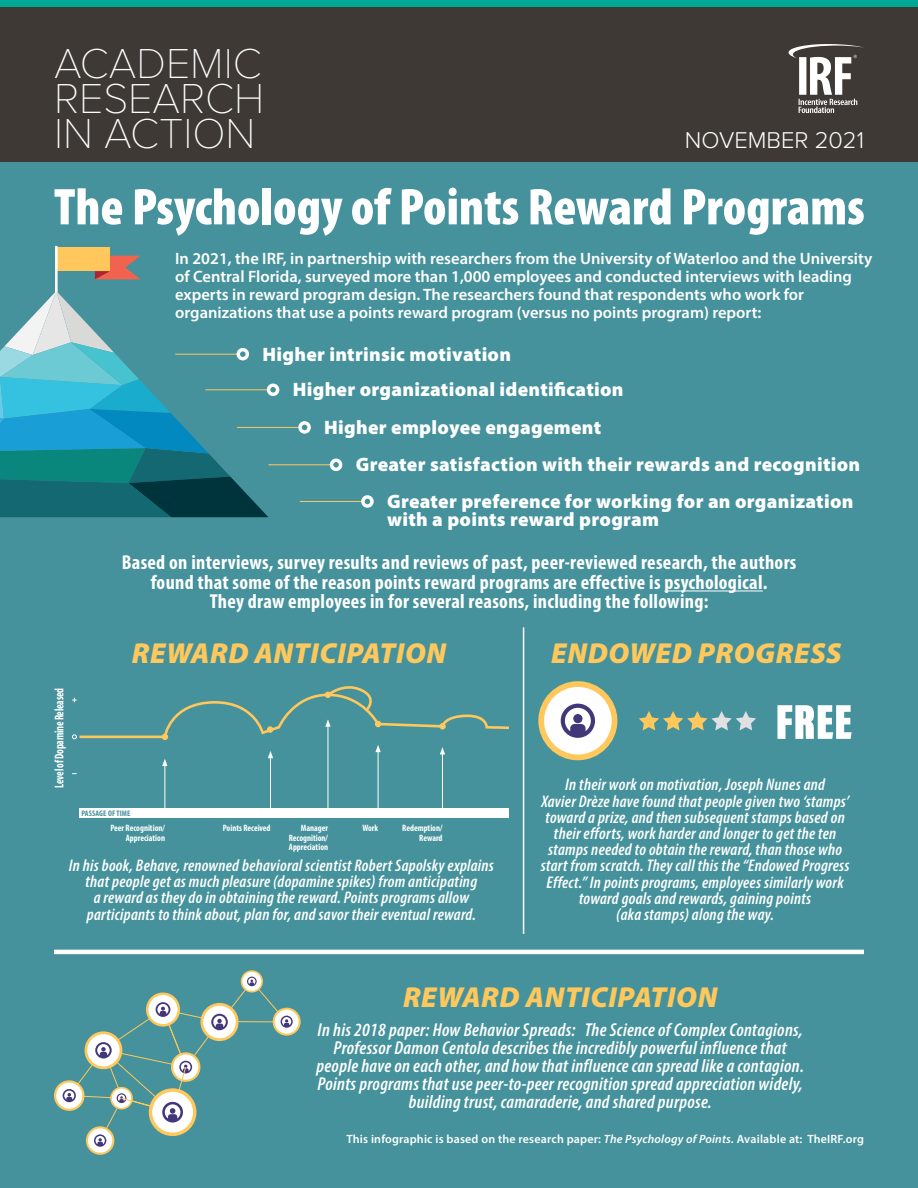
<style>
.page{position:relative;width:918px;height:1188px;background:#45929c}
.page>*{position:absolute;margin:0;border:0;box-sizing:border-box;transform-origin:0 0}
.t1{font:900 condensed 52.2px "Myriad Pro";color:#fff}
.t2{font:900 50.55px "Acumin Pro Extra Cond";color:#fff}
.t3{font:100 43.35px/34.8px "Proxima Nova T";color:#fff;text-align:justify}
.t4{font:italic 900 28.95px "Myriad Pro";letter-spacing:.02em;color:#ffc85c}
.t5{font:300 23.7px "Proxima Nova";color:#fff}
.t6{font:700 condensed 20.25px/19.5px "Myriad Pro";letter-spacing:.015em;color:#fff;text-align:center}
.t7{font:900 19.5px/35.7px "Myriad Pro";letter-spacing:.015em;color:#fff}
.t8{font:italic 600 condensed 18.75px/18px "Myriad Pro";letter-spacing:.015em;color:#fff;text-align:center}
.t9{font:italic 600 condensed 16.95px/16.2px "Myriad Pro";letter-spacing:.015em;color:#fff;text-align:center}
.t10{font:600 16.5px/18px "Myriad Pro";color:#fff}
.t11{font:700 condensed 12.75px "Myriad Pro";letter-spacing:-.02em;color:#fff;scale:.85 1}
.t12{font:600 12px "Myriad Pro";letter-spacing:.015em;color:#fff}
.t13{font:700 condensed 9.3px/9.3px "Myriad Pro";color:#fff;text-align:right;scale:.95 1}
.t14{font:700 condensed 8.1px "Myriad Pro";letter-spacing:.02em;color:#46929c}
.s1{font-style:italic}
</style>
<div class="page">
<div style="left:0;top:0;width:918px;height:162px;background:#3e3935"></div>
<div style="left:0;top:0;width:918px;height:7px;background:#00a996"></div>
<svg style="left:789px;top:44px;width:74px;height:69px"></svg>
<hr style="left:664px;top:590px;width:99px;height:1px;background:#fff">
<svg style="left:0;top:246px;width:268px;height:271px"></svg>
<hr style="left:165px;top:764px;width:1px;height:53px;background:#fff">
<hr style="left:270px;top:756px;width:1px;height:61px;background:#fff">
<hr style="left:328px;top:725px;width:1px;height:92px;background:#fff">
<hr style="left:378px;top:750px;width:1px;height:67px;background:#fff">
<hr style="left:442px;top:753px;width:1px;height:64px;background:#fff">
<div style="left:79px;top:809px;width:430px;height:9px;background:#fff"></div>
<svg style="left:72px;top:686px;width:437px;height:80px"></svg>
<hr style="left:175px;top:354px;width:63px;height:1px;background:#ffc85c">
<div style="left:237px;top:348px;width:12px;height:12px;border:3px solid #fff;border-radius:50%"></div>
<hr style="left:205px;top:390px;width:64px;height:1px;background:#ffc85c">
<div style="left:267px;top:384px;width:12px;height:12px;border:3px solid #fff;border-radius:50%"></div>
<hr style="left:237px;top:427px;width:63px;height:1px;background:#ffc85c">
<div style="left:298px;top:421px;width:13px;height:13px;border:3px solid #fff;border-radius:50%"></div>
<hr style="left:300px;top:501px;width:63px;height:1px;background:#ffc85c">
<div style="left:361px;top:495px;width:13px;height:13px;border:3px solid #fff;border-radius:50%"></div>
<hr style="left:268px;top:465px;width:64px;height:1px;background:#ffc85c">
<div style="left:330px;top:459px;width:12px;height:12px;border:3px solid #fff;border-radius:50%"></div>
<hr style="left:523px;top:627px;width:1px;height:307px;background:#fff">
<svg style="left:87px;top:1127px;width:26px;height:27px"></svg>
<div style="left:86px;top:1126px;width:28px;height:29px;border:2px solid #ffc85c;border-radius:50%"></div>
<svg style="left:55px;top:1081px;width:28px;height:29px"></svg>
<div style="left:54px;top:1080px;width:31px;height:31px;border:2px solid #ffc85c;border-radius:50%"></div>
<svg style="left:242px;top:971px;width:20px;height:21px"></svg>
<div style="left:241px;top:970px;width:22px;height:23px;border:2px solid #ffc85c;border-radius:50%"></div>
<svg style="left:274px;top:1009px;width:26px;height:26px"></svg>
<div style="left:273px;top:1008px;width:28px;height:28px;border:2px solid #ffc85c;border-radius:50%"></div>
<svg style="left:63px;top:977px;width:230px;height:170px"></svg>
<hr style="left:54px;top:950px;width:810px;height:4px;background:#fff">
<svg style="left:541px;top:684px;width:74px;height:73px;fill:#fff"></svg>
<div style="left:538px;top:681px;width:79px;height:79px;border:6px solid #ffc85c;border-radius:50%"></div>
<svg style="left:561px;top:704px;width:34px;height:34px"></svg>
<svg style="left:639px;top:711px;width:117px;height:19px"></svg>
<h3 class="t3" style="left:54px;top:44px;width:212px">ACADEMIC RESEARCH IN ACTION</h3>
<h3 class="t5" style="left:685px;top:122px;width:181px">NOVEMBER 2021</h3>
<h1 class="t1" style="left:54px;top:174px;width:812px">The Psychology of Points Reward Programs</h1>
<p class="t10" style="left:175px;top:249px;width:699px">In 2021, the IRF, in partnership with researchers from the University of Waterloo and the University of Central Florida, surveyed more than 1,000 employees and conducted interviews with leading experts in reward program design. The researchers found that respondents who work for organizations that use a points reward program (versus no points program) report:</p>
<p class="t7" style="left:293px;top:335px;width:332px;text-indent:-30px">Higher intrinsic motivation<br>Higher organizational identification</p>
<p class="t7" style="left:324px;top:409px;width:278px">Higher employee engagement</p>
<p class="t7" style="left:356px;top:446px;width:506px">Greater satisfaction with their rewards and recognition</p>
<p class="t7" style="left:387px;top:492px;width:468px;line-height:18px">Greater preference for working for an organization with a points reward program</p>
<p class="t6" style="left:122px;top:553px;width:676px">Based on interviews, survey results and reviews of past, peer-reviewed research, the authors found that some of the reason points reward programs are effective is psychological.<br>They draw employees in for several reasons, including the following:</p>
<p class="t11" style="left:51px;top:788px;width:119px;rotate:-90deg">Level of Dopamine Released</p>
<h3 class="t4" style="left:132px;top:634px;width:316px">REWARD ANTICIPATION</h3>
<p class="t14" style="left:81px;top:808px;width:51px">PASSAGE OF TIME</p>
<p class="t13" style="left:110px;top:823px;width:59px">Peer Recognition/<br>Appreciation</p>
<p class="t13" style="left:223px;top:823px;width:52px">Points Received</p>
<p class="t13" style="left:289px;top:823px;width:43px;text-align:justify;text-indent:12px">Manager Recognition/ Appreciation</p>
<p class="t13" style="left:362px;top:823px;width:18px">Work</p>
<p class="t13" style="left:402px;top:823px;width:44px">Redemption/<br>Reward</p>
<p class="t9" style="left:69px;top:857px;width:427px">In his book, Behave, renowned behavioral scientist Robert Sapolsky explains that people get as much pleasure (dopamine spikes) from anticipating<br>a reward as they do in obtaining the reward. Points programs allow participants to think about, plan for, and savor their eventual reward.</p>
<h3 class="t4" style="left:551px;top:634px;width:292px">ENDOWED PROGRESS</h3>
<h2 class="t2" style="left:776px;top:691px;width:78px">FREE</h2>
<p class="t9" style="left:541px;top:776px;width:310px">In their work on motivation, Joseph Nunes and<br>Xavier Drèze have found that people given two ‘stamps’ toward a prize, and then subsequent stamps based on their efforts, work harder and longer to get the ten stamps needed to obtain the reward, than those who start from scratch. They call this the “Endowed Progress Effect.” In points programs, employees similarly work toward goals and rewards, gaining points<br>(aka stamps) along the way.</p>
<h3 class="t4" style="left:403px;top:978px;width:316px">REWARD ANTICIPATION</h3>
<p class="t8" style="left:317px;top:1021px;width:489px">In his 2018 paper: How Behavior Spreads: The Science of Complex Contagions, Professor Damon Centola describes the incredibly powerful influence that people have on each other, and how that influence can spread like a contagion.<br>Points programs that use peer-to-peer recognition spread appreciation widely, building trust, camaraderie, and shared purpose.</p>
<p class="t12" style="left:347px;top:1131px;width:519px">This infographic is based on the research paper: <span class="s1">The Psychology of Points.</span> Available at: TheIRF.org</p>
</div>
